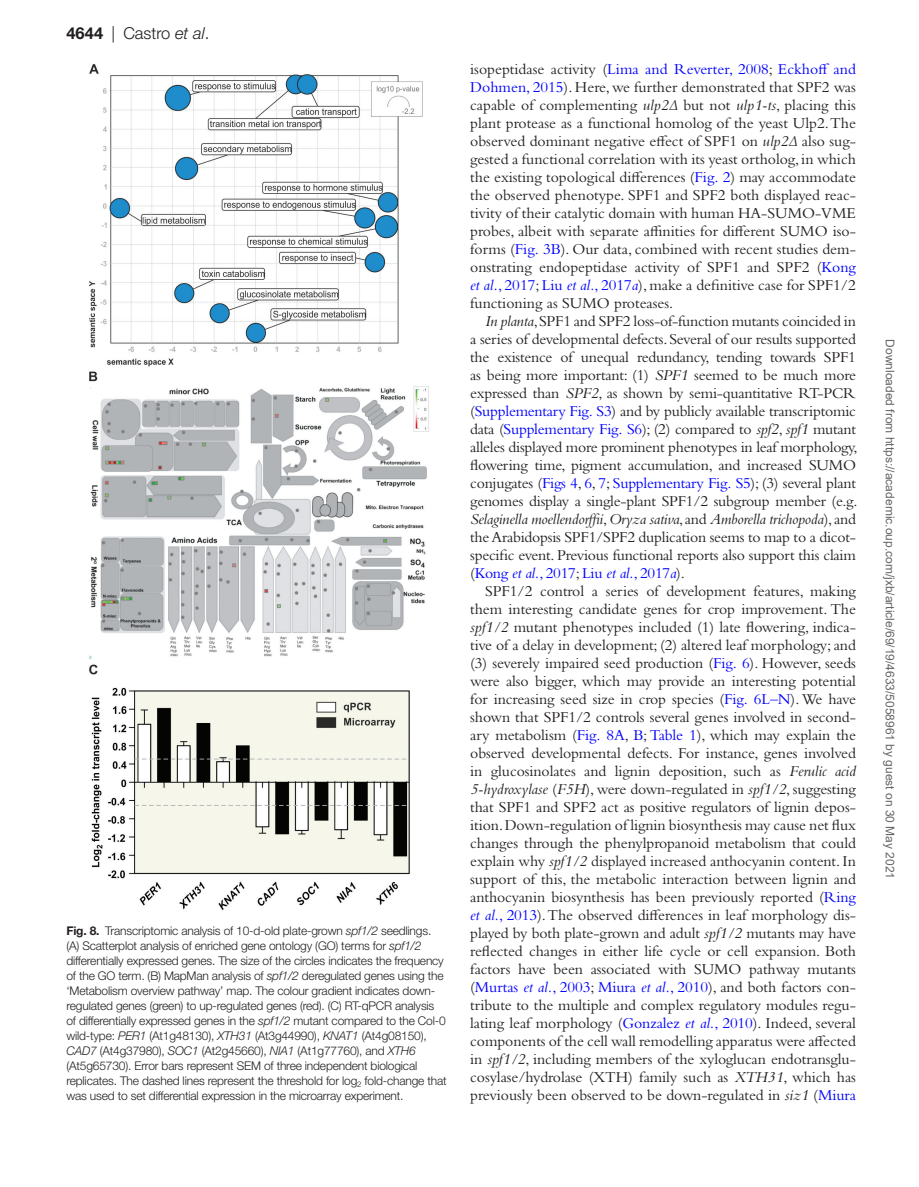
<style>
.page{position:relative;width:919px;height:1187px;background:#fff}
.page>*{position:absolute;margin:0;border:0;box-sizing:border-box;transform-origin:0 0}
.t1{font:300 16.5px "Helvetica Neue LT Std";color:#231f20}
.t2{font:15.75px/18px "Bembo Std";letter-spacing:-.005em;color:#231f20;text-align:justify}
.t3{font:300 12px/15px "Helvetica Neue LT Std";letter-spacing:-.015em;color:#231f20}
.t4{font:12px "Arial";color:#666}
.s1{font-weight:700}
.s2{font-style:italic}
.s3{color:#00f}
.s4{font-style:italic;color:#00f}
</style>
<div class="page">
<img style="left:89px;top:64px;width:340px;height:846px">
<p class="t1" style="left:66px;top:23px;width:144px"><span class="s1">4644</span> | Castro <span class="s2">et al</span>.</p>
<p class="t3" style="left:66px;top:922px;width:381px"><span class="s1">Fig. 8.</span> Transcriptomic analysis of 10-d-old plate-grown <span class="s2">spf1/2</span> seedlings. (A) Scatterplot analysis of enriched gene ontology (GO) terms for <span class="s2">spf1/2 </span>differentially expressed genes. The size of the circles indicates the frequency of the GO term. (B) MapMan analysis of <span class="s2">spf1/2</span> deregulated genes using the ‘Metabolism overview pathway’ map. The colour gradient indicates down&shy;regulated genes (green) to up-regulated genes (red). (C) RT-qPCR analysis of differentially expressed genes in the <span class="s2">spf1/2</span> mutant compared to the Col-0 wild-type: <span class="s2">PER1</span> (At1g48130), <span class="s2">XTH31</span> (At3g44990), <span class="s2">KNAT1</span> (At4g08150), <span class="s2">CAD7</span> (At4g37980), <span class="s2">SOC1</span> (At2g45660), <span class="s2">NIA1</span> (At1g77760), and <span class="s2">XTH6 </span>(At5g65730). Error bars represent SEM of three independent biological replicates. The dashed lines represent the threshold for log<sub>2</sub> fold-change that was used to set differential expression in the microarray experiment.</p>
<p class="t2" style="left:470px;top:59px;width:387px">isopeptidase activity (<span class="s3">Lima and Reverter, 2008</span>; <span class="s3">Eckhoff and Dohmen, 2015</span>). Here, we further demonstrated that SPF2 was capable of complementing <span class="s2">ulp2∆</span> but not <span class="s2">ulp1-ts</span>, placing this plant protease as a functional homolog of the yeast Ulp2. The observed dominant negative effect of SPF1 on <span class="s2">ulp2∆</span> also sug&shy;gested a functional correlation with its yeast ortholog, in which the existing topological differences (<span class="s3">Fig. 2</span>) may accommodate the observed phenotype. SPF1 and SPF2 both displayed reac&shy;tivity of their catalytic domain with human HA-SUMO-VME probes, albeit with separate affinities for different SUMO iso&shy;forms (<span class="s3">Fig. 3B</span>). Our data, combined with recent studies dem&shy;onstrating endopeptidase activity of SPF1 and SPF2 (<span class="s3">Kong </span><span class="s4">et al.</span><span class="s3">, 2017</span>; <span class="s3">Liu</span> <span class="s4">et al.</span><span class="s3">, 2017</span><span class="s4">a</span>), make a definitive case for SPF1/2 functioning as SUMO proteases.</p>
<p class="t2" style="left:470px;top:311px;width:389px;text-indent:15px"><span class="s2">In planta</span>, SPF1 and SPF2 loss-of-function mutants coincided in a series of developmental defects. Several of our results supported the existence of unequal redundancy, tending towards SPF1 as being more important: (1) <span class="s2">SPF1</span> seemed to be much more expressed than <span class="s2">SPF2</span>, as shown by semi-quantitative RT-PCR (<span class="s3">Supplementary Fig. S3</span>) and by publicly available transcriptomic data (<span class="s3">Supplementary Fig. S6</span>); (2) compared to <span class="s2">spf2</span>, <span class="s2">spf1</span> mutant alleles displayed more prominent phenotypes in leaf morphology, flowering time, pigment accumulation, and increased SUMO conjugates (<span class="s3">Figs 4</span>, <span class="s3">6</span>, <span class="s3">7</span>; <span class="s3">Supplementary Fig. S5</span>); (3) several plant genomes display a single-plant SPF1/2 subgroup member (e.g.<br><span class="s2">Selaginella moellendorffii</span>, <span class="s2">Oryza sativa</span>, and <span class="s2">Amborella trichopoda</span>), and the Arabidopsis SPF1/SPF2 duplication seems to map to a dicot&shy;specific event. Previous functional reports also support this claim (<span class="s3">Kong</span> <span class="s4">et al.</span><span class="s3">, 2017</span>; <span class="s3">Liu</span> <span class="s4">et al.</span><span class="s3">, 2017</span><span class="s4">a</span>).</p>
<p class="t2" style="left:470px;top:581px;width:387px;text-indent:15px">SPF1/2 control a series of development features, making them interesting candidate genes for crop improvement. The <span class="s2">spf1/2</span> mutant phenotypes included (1) late flowering, indica&shy;tive of a delay in development; (2) altered leaf morphology; and (3) severely impaired seed production (<span class="s3">Fig. 6</span>). However, seeds were also bigger, which may provide an interesting potential for increasing seed size in crop species (<span class="s3">Fig. 6L–N</span>). We have shown that SPF1/2 controls several genes involved in second&shy;ary metabolism (<span class="s3">Fig. 8A</span>, <span class="s3">B</span>; <span class="s3">Table 1</span>), which may explain the observed developmental defects. For instance, genes involved in glucosinolates and lignin deposition, such as <span class="s2">Ferulic acid 5-hydroxylase</span> (<span class="s2">F5H</span>), were down-regulated in <span class="s2">spf1/2</span>, suggesting that SPF1 and SPF2 act as positive regulators of lignin depos&shy;ition. Down-regulation of lignin biosynthesis may cause net flux changes through the phenylpropanoid metabolism that could explain why <span class="s2">spf1/2</span> displayed increased anthocyanin content. In support of this, the metabolic interaction between lignin and anthocyanin biosynthesis has been previously reported (<span class="s3">Ring </span><span class="s4">et al.</span><span class="s3">, 2013</span>). The observed differences in leaf morphology dis&shy;played by both plate-grown and adult <span class="s2">spf1/2</span> mutants may have reflected changes in either life cycle or cell expansion. Both factors have been associated with SUMO pathway mutants (<span class="s3">Murtas</span> <span class="s4">et al.</span><span class="s3">, 2003</span>; <span class="s3">Miura</span> <span class="s4">et al.</span><span class="s3">, 2010</span>), and both factors con&shy;tribute to the multiple and complex regulatory modules regu&shy;lating leaf morphology (<span class="s3">Gonzalez</span> <span class="s4">et al.</span><span class="s3">, 2010</span>). Indeed, several components of the cell wall remodelling apparatus were affected in <span class="s2">spf1/2</span>, including members of the xyloglucan endotransglu&shy;cosylase/hydrolase (XTH) family such as <span class="s2">XTH31</span>, which has previously been observed to be down-regulated in <span class="s2">siz1</span> (<span class="s3">Miura</span></p>
<p class="t4" style="left:894px;top:339px;width:541px;rotate:90deg">Downloaded from https://academic.oup.com/jxb/article/69/19/4633/5058961 by guest on 30 May 2021</p>
</div>
